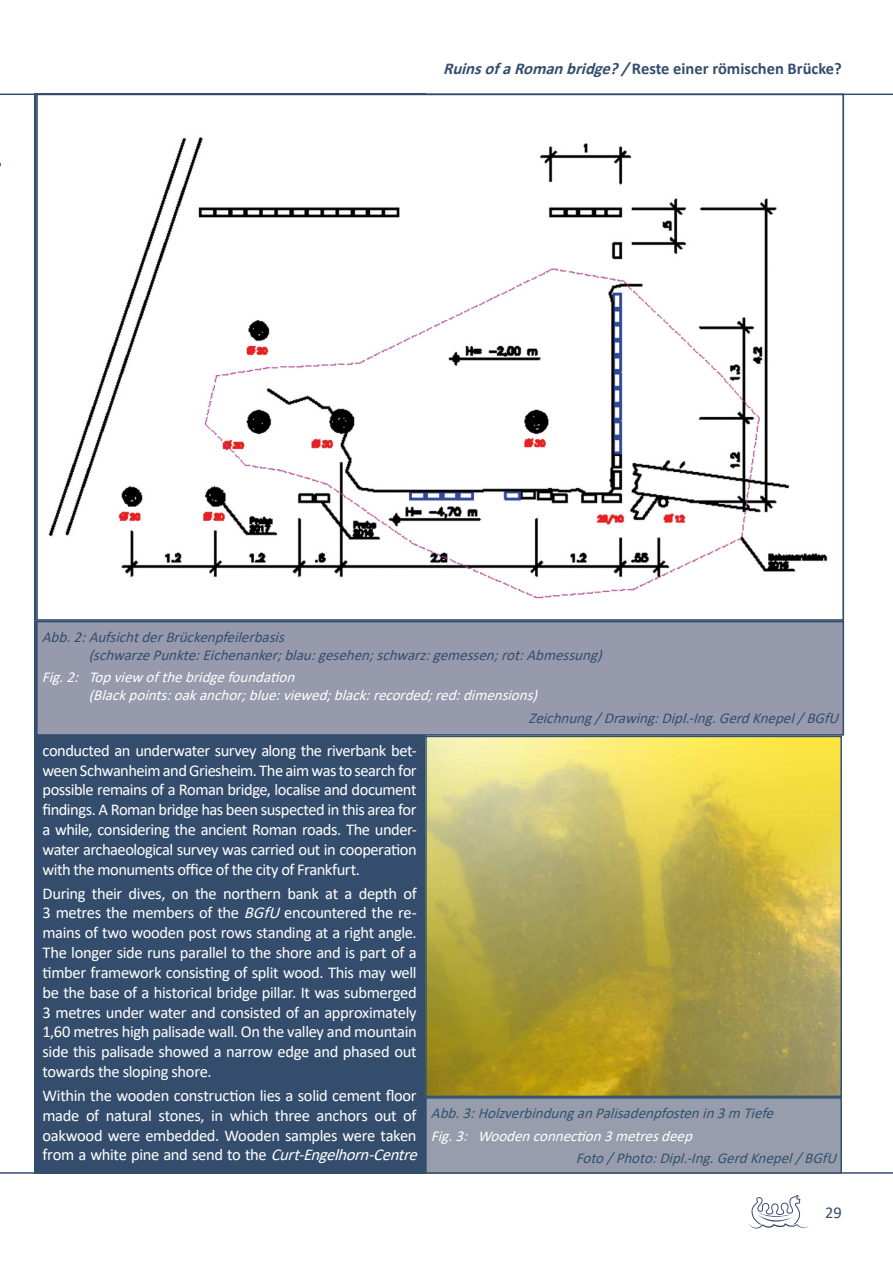
<style>
.page{position:relative;width:893px;height:1263px;background:#fff}
.page>*{position:absolute;margin:0;border:0;box-sizing:border-box;transform-origin:0 0}
.t1{font:16.5px/19.8px "Calibri";letter-spacing:-.025em;color:#fff;text-align:justify}
.t2{font:700 16.5px "Calibri";color:#344d6d}
.t3{font:16.5px "Calibri";color:#344d6d}
.t4{font:italic 15px/18px "Calibri";color:#344d6d}
.t5{font:italic 15px/18px "Calibri";color:#fff}
.t6{font:italic 15px "Calibri";color:#31526d}
.s1{font-style:italic}
</style>
<div class="page">
<hr style="left:0;top:1172px;width:893px;height:2px;background:#344d6d">
<hr style="left:0;top:94px;width:893px;height:1px;background:#344d6d">
<svg style="left:749px;top:1195px;width:59px;height:33px"></svg>
<div style="left:34px;top:94px;width:391px;height:1080px;background:#344d6d"></div>
<img style="left:428px;top:739px;width:411px;height:355px">
<div style="left:425px;top:736px;width:417px;height:361px;border:2px solid #31526d"></div>
<div style="left:426px;top:1098px;width:415px;height:75px;background:#989dad"></div>
<div style="left:425px;top:1097px;width:417px;height:77px;border:2px solid #31526d"></div>
<img style="left:39px;top:97px;width:789px;height:521px">
<div style="left:37px;top:622px;width:806px;height:113px;background:#979aad"></div>
<div style="left:36px;top:621px;width:808px;height:115px;border:2px solid #344d6d"></div>
<p class="t2" style="left:443px;top:57px;width:400px"><span class="s1">RuinsofaRomanbridge?/</span>Reste einer römischen Brücke?</p>
<p class="t4" style="left:89px;top:628px;width:520px;text-indent:-47px">Abb.2: AufsichtderBrückenpfeilerbasis (schwarzePunkte:Eichenanker;blau:gesehen;schwarz:gemessen;rot:Abmessung)</p>
<p class="t5" style="left:89px;top:668px;width:455px;text-indent:-47px">Fig.2: Topview ofthebridgefoundation (Blackpoints:oakanchor;blue:viewed;black:recorded;red:dimensions)</p>
<p class="t4" style="left:529px;top:708px;width:316px">Zeichnung/Drawing:Dipl.-Ing. GerdKnepel/BGfU</p>
<p class="t1" style="left:43px;top:740px;width:376px">conducted an underwater survey along the riverbank bet&shy;ween Schwanheim and Griesheim. The aim was to search for possible remains of a Roman bridge, localise and document findings. A Roman bridge has been suspected in this area for a while, considering the ancient Roman roads. The under&shy;water archaeological survey was carried out in cooperation with the monuments office of the city of Frankfurt.</p>
<p class="t1" style="left:43px;top:883px;width:376px">During their dives, on the northern bank at a depth of 3 metres the members of the <span class="s1">BGfU</span>encountered the re&shy;mains of two wooden post rows standing at a right angle.<br>The longer side runs parallel to the shore and is part of a timber framework consisting of split wood. This may well be the base of a historical bridge pillar. It was submerged 3 metres under water and consisted of an approximately 1,60 metres high palisade wall. On the valley and mountain side this palisade showed a narrow edge and phased out towards the sloping shore.</p>
<p class="t1" style="left:43px;top:1085px;width:382px;text-align:left">Within the wooden construction lies a solid cement floor made of natural stones, in which three anchors out of oakwood were embedded. Wooden samples were taken fro m a w h i te p i n e a n d s e n d to t h e <span class="s1">Curt-Engelhorn-Centre</span></p>
<p class="t6" style="left:431px;top:1103px;width:349px">Abb.3: HolzverbindunganPalisadenpfostenin3m Tiefe</p>
<p class="t5" style="left:431px;top:1126px;width:268px">Fig.3: Woodenconnection3 metresdeep</p>
<p class="t6" style="left:576px;top:1147px;width:267px">Foto/Photo:Dipl.-Ing. GerdKnepel/BGfU</p>
<p class="t3" style="left:825px;top:1201px;width:18px">29</p>
</div>
